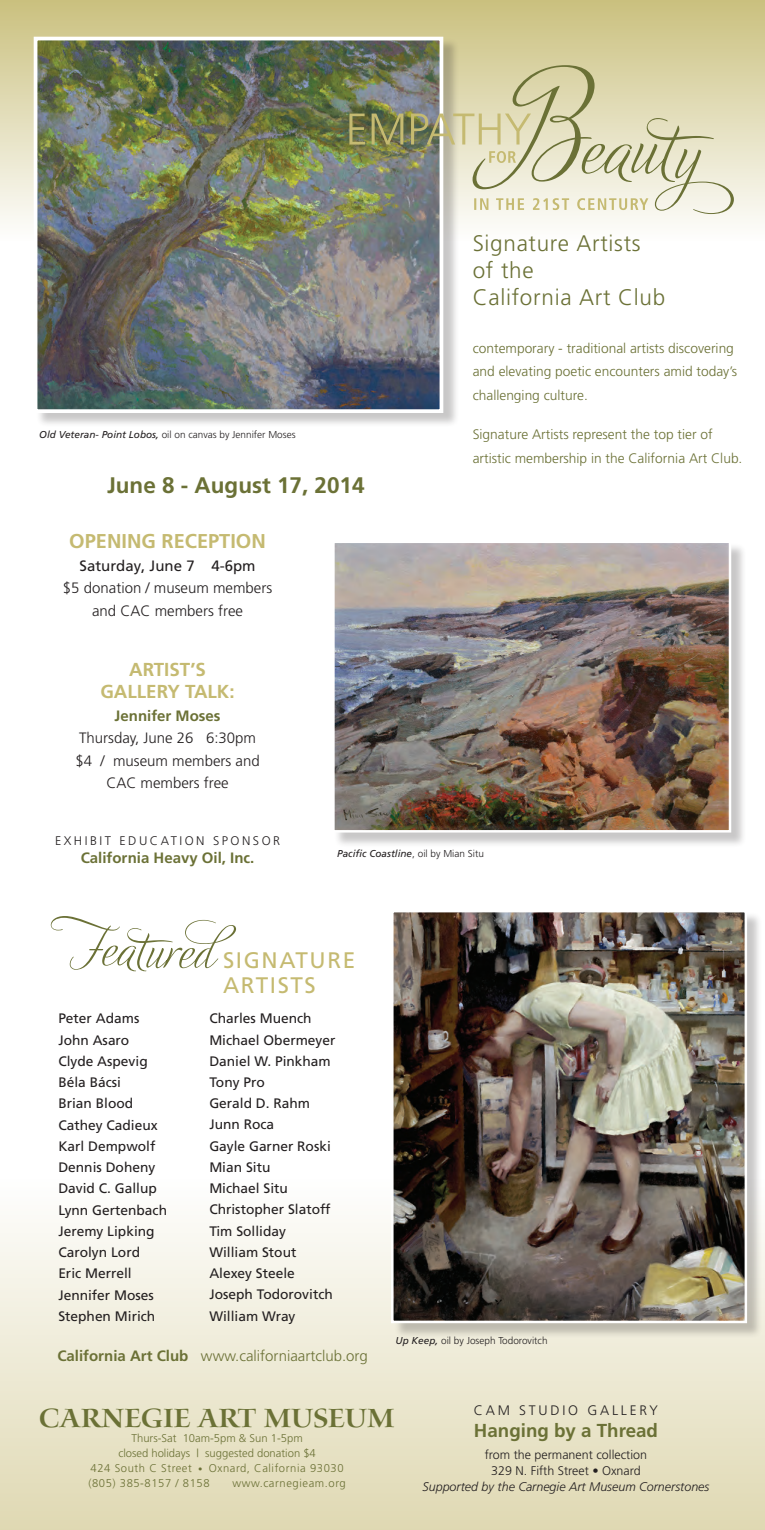
<style>
.page{position:relative;width:765px;height:1530px;background:#fff}
.page>*{position:absolute;margin:0;border:0;box-sizing:border-box;transform-origin:0 0}
.t1{font:30px "Waters Titling MM 510 700";color:#6b7136}
.t2{font:300 22.5px/27px "Frutiger";letter-spacing:.03em;color:#6b7136}
.t3{font:700 22.5px "Frutiger";color:#6b7136}
.t4{font:22.5px/25px "Frutiger";letter-spacing:.07em;color:#c5ba71}
.t5{font:700 20px "Frutiger";color:#c5ba71}
.t6{font:700 18.75px/22.5px "Frutiger";color:#c5ba71;text-align:center}
.t7{font:700 18.75px "Frutiger";color:#6b7136}
.t8{font:300 15px/22.5px "Frutiger";color:#231f20;text-align:center}
.t9{font:300 15px "Frutiger";color:#6b7136}
.t10{font:700 15px "Frutiger";color:#6b7136}
.t11{font:15px "Frutiger";color:#231f20}
.t12{font:13.75px/21.2px "Frutiger";color:#231f20}
.t13{font:300 13.75px/23.8px "Frutiger";color:#6b7136}
.t14{font:300 13.75px "Frutiger";letter-spacing:.2em;color:#231f20}
.t15{font:300 12.5px/16.2px "Frutiger";color:#231f20;text-align:center}
.t16{font:italic 300 12.5px "Frutiger";color:#231f20}
.t17{font:300 12.5px "Frutiger";letter-spacing:.2em;color:#231f20}
.t18{font:300 11.25px "Frutiger";letter-spacing:.05em;color:#6b7136}
.t19{font:300 11.25px "Frutiger";color:#6b7136}
.t20{font:300 10px "Frutiger";color:#231f20}
.t21{font:italic 10px "Frutiger";color:#231f20}
.s1{font-weight:400;font-style:italic}
.s2{font-weight:300;font-style:normal}
.s3{font-weight:700}
.s4{font-size:8.75px}
</style>
<div class="page">
<div style="left:334px;top:542px;width:413px;height:306px;background:#231f20;opacity:.25"></div>
<img style="left:335px;top:544px;width:393px;height:286px">
<div style="left:332px;top:541px;width:399px;height:292px;border:2px solid #fff"></div>
<div style="left:0;top:0;width:765px;height:241px;background:linear-gradient(to bottom,#cac07f,#fefefd)"></div>
<div style="left:36px;top:38px;width:423px;height:390px;background:#231f20;opacity:.25"></div>
<img style="left:39px;top:42px;width:399px;height:366px">
<div style="left:34px;top:37px;width:409px;height:376px;border:4px solid #fff"></div>
<svg style="left:349px;top:65px;width:385px;height:149px;background:#c6c4a7"></svg>
<div style="left:0;top:1179px;width:765px;height:351px;background:linear-gradient(to bottom,#fefefe,#dfd9b3)"></div>
<svg style="left:51px;top:916px;width:185px;height:55px"></svg>
<div style="left:393px;top:911px;width:370px;height:427px;background:#231f20;opacity:.25"></div>
<img style="left:394px;top:913px;width:350px;height:407px">
<div style="left:391px;top:910px;width:356px;height:413px;border:2px solid #fff"></div>
<p class="t20" style="left:39px;top:429px;width:258px"><span class="s1">Old Veteran- Point Lobos,</span> oil on canvas by Jennifer Moses</p>
<h2 class="t3" style="left:107px;top:472px;width:259px">June 8 - August 17, 2014</h2>
<h3 class="t5" style="left:69px;top:530px;width:198px">OPENING RECEPTION</h3>
<p class="t11" style="left:80px;top:557px;width:177px">Saturday, June 7 4-6pm</p>
<p class="t8" style="left:63px;top:577px;width:211px">$5 donation / museum members and CAC members free</p>
<h3 class="t6" style="left:100px;top:658px;width:136px">ARTIST’S<br>GALLERY TALK:</h3>
<p class="t10" style="left:115px;top:707px;width:107px">Jennifer Moses</p>
<p class="t8" style="left:75px;top:727px;width:186px">Thursday, June 26 6:30pm $4 / museum members and<br>CAC members free</p>
<h2 class="t2" style="left:473px;top:230px;width:194px">Signature Artists of the<br>California Art Club</h2>
<p class="t13" style="left:473px;top:336px;width:266px">contemporary - traditional artists discovering and elevating poetic encounters amid today’s challenging culture.</p>
<p class="t13" style="left:473px;top:422px;width:271px">Signature Artists represent the top tier of artistic membership in the California Art Club.</p>
<p class="t17" style="left:55px;top:834px;width:227px">EXHIBIT EDUCATION SPONSOR</p>
<p class="t10" style="left:81px;top:849px;width:175px">California Heavy Oil, Inc.</p>
<p class="t21" style="left:337px;top:848px;width:148px">Pacific Coastline<span class="s2">, oil by Mian Situ</span></p>
<h2 class="t4" style="left:223px;top:947px;width:134px">SIGNATURE<br>ARTISTS</h2>
<p class="t12" style="left:58px;top:1008px;width:110px">Peter Adams<br>John Asaro<br>Clyde Aspevig<br>Béla Bácsi<br>Brian Blood<br>Cathey Cadieux<br>Karl Dempwolf<br>Dennis Doheny<br>David C. Gallup<br>Lynn Gertenbach<br>Jeremy Lipking<br>Carolyn Lord<br>Eric Merrell<br>Jennifer Moses<br>Stephen Mirich</p>
<p class="t12" style="left:209px;top:1008px;width:128px">Charles Muench<br>Michael Obermeyer<br>Daniel W. Pinkham<br>Tony Pro<br>Gerald D. Rahm<br>Junn Roca<br>Gayle Garner Roski<br>Mian Situ<br>Michael Situ<br>Christopher Slatoff<br>Tim Solliday<br>William Stout<br>Alexey Steele<br>Joseph Todorovitch<br>William Wray</p>
<p class="t9" style="left:57px;top:1347px;width:312px"><span class="s3">California Art Club</span> www.californiaartclub.org</p>
<p class="t20" style="left:396px;top:1335px;width:154px"><span class="s1">Up Keep,</span> oil by Joseph Todorovitch</p>
<h1 class="t1" style="left:39px;top:1404px;width:357px">CARNEGIE ART MUSEUM</h1>
<p class="t19" style="left:131px;top:1432px;width:173px">Thurs-Sat 10am-5pm &amp; Sun 1-5pm</p>
<p class="t19" style="left:118px;top:1447px;width:199px">closed holidays | suggested donation $4</p>
<p class="t18" style="left:91px;top:1462px;width:254px">424 South C Street <span class="s4">•</span> Oxnard, California 93030</p>
<p class="t18" style="left:88px;top:1477px;width:123px">(805) 385-8157 / 8158</p>
<p class="t18" style="left:232px;top:1477px;width:115px">www.carnegieam.org</p>
<p class="t14" style="left:474px;top:1402px;width:186px">CAM STUDIO GALLERY</p>
<h3 class="t7" style="left:474px;top:1420px;width:186px">Hanging by a Thread</h3>
<p class="t15" style="left:485px;top:1446px;width:164px">from the permanent collection<br>329 N. Fifth Street • Oxnard</p>
<p class="t16" style="left:423px;top:1480px;width:288px">Supported by the Carnegie Art Museum Cornerstones</p>
</div>
